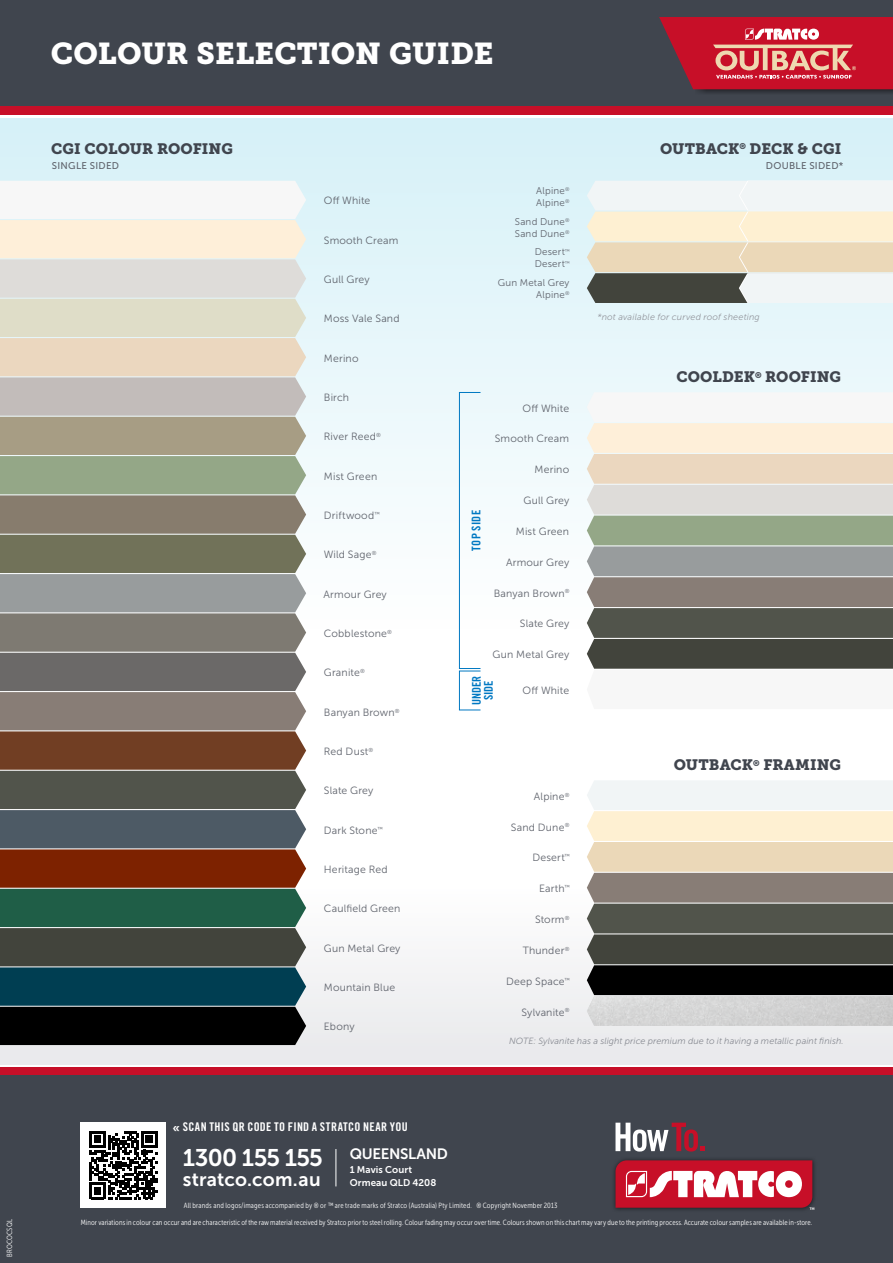
<style>
.page{position:relative;width:893px;height:1263px;background:#fff}
.page>*{position:absolute;margin:0;border:0;box-sizing:border-box;transform-origin:0 0}
.t1{font:30px "Museo Slab 900";letter-spacing:.005em;color:#fff}
.t2{font:24px "Museo Sans 700";letter-spacing:-.025em;color:#fff}
.t3{font:19.2px "Museo Sans 700";letter-spacing:.01em;color:#fff}
.t4{font:15px "Museo Slab 900";letter-spacing:.005em;color:#40454e}
.t5{font:15px "Museo Sans 700";letter-spacing:-.02em;color:#fff}
.t6{font:12px "Trade Gothic LT Std Bd Cn 20";letter-spacing:.025em;color:#fff}
.t7{font:12px/12px "Trade Gothic LT Std Bd Cn 20";color:#0078c2;text-align:center}
.t8{font:10.5px "Museo Sans 300";letter-spacing:.015em;color:#5f636c}
.t9{font:9.75px/12px "Museo Sans 300";letter-spacing:.02em;color:#5f636c}
.t10{font:9.75px/13.5px "Museo Sans 700";letter-spacing:.01em;color:#fff}
.t11{font:9.75px "Museo Sans 500";letter-spacing:.03em;color:#5f636c}
.t12{font:italic 9px "Museo Sans 300";letter-spacing:.01em;color:#94979e}
.t13{font:7.5px "Museo Sans Cond 300";letter-spacing:.015em;color:#fff}
.s1{font-size:16.5px}
</style>
<div class="page">
<div style="left:0;top:118px;width:893px;height:510px;background:linear-gradient(to bottom,#d5f1f8,#fefefe)"></div>
<div style="left:0;top:881px;width:893px;height:183px;background:linear-gradient(to bottom,#fff,#e8e8eb)"></div>
<div style="left:0;top:0;width:893px;height:106px;background:#40454e"></div>
<div style="left:0;top:106px;width:893px;height:9px;background:#c70f28"></div>
<div style="left:0;top:1067px;width:893px;height:9px;background:#c70f28"></div>
<div style="left:0;top:1076px;width:893px;height:187px;background:#40454e"></div>
<svg style="left:587px;top:392px;width:306px;height:277px;background:#aeaca1"></svg>
<svg style="left:587px;top:181px;width:306px;height:122px"></svg>
<div style="left:81px;top:1123px;width:85px;height:85px;background:#fff"></div>
<svg style="left:89px;top:1131px;width:68px;height:68px"></svg>
<div style="left:611px;top:1156px;width:207px;height:57px;background:#393e46"></div>
<svg style="left:615px;top:1123px;width:90px;height:28px"></svg>
<svg style="left:615px;top:1160px;width:199px;height:50px;background:#cd5868"></svg>
<svg style="left:693px;top:89px;width:200px;height:4px"></svg>
<svg style="left:659px;top:17px;width:234px;height:72px;background:#c33343"></svg>
<svg style="left:0;top:181px;width:306px;height:864px;background:#8a877c"></svg>
<hr style="left:336px;top:1149px;width:1px;height:37px;background:#fff">
<div style="left:459px;top:392px;width:22px;height:277px;border:1px solid #0078c2"></div>
<div style="left:459px;top:671px;width:22px;height:39px;border:1px solid #0078c2"></div>
<svg style="left:587px;top:781px;width:306px;height:245px"></svg>
<p class="t13" style="left:5px;top:1256px;width:39px;rotate:-90deg">BROCOCSQL</p>
<h1 class="t1" style="left:51px;top:36px;width:444px">COLOUR SELECTION GUIDE</h1>
<h3 class="t4" style="left:51px;top:140px;width:183px">CGI COLOUR ROOFING</h3>
<h3 class="t4" style="left:660px;top:140px;width:183px">OUTBACK<sup>®</sup> DECK &amp; CGI</h3>
<p class="t11" style="left:52px;top:160px;width:69px">SINGLE SIDED</p>
<p class="t11" style="left:766px;top:160px;width:79px">DOUBLE SIDED*</p>
<p class="t8" style="left:324px;top:195px;width:48px">Off White</p>
<p class="t8" style="left:324px;top:234px;width:76px">Smooth Cream</p>
<p class="t8" style="left:324px;top:274px;width:47px">Gull Grey</p>
<p class="t8" style="left:324px;top:313px;width:77px">Moss Vale Sand</p>
<p class="t8" style="left:324px;top:352px;width:36px">Merino</p>
<p class="t8" style="left:324px;top:392px;width:27px">Birch</p>
<p class="t8" style="left:324px;top:431px;width:59px">River Reed<sup>®</sup></p>
<p class="t8" style="left:324px;top:470px;width:55px">Mist Green</p>
<p class="t8" style="left:324px;top:510px;width:57px">Driftwood<sup>™</sup></p>
<p class="t8" style="left:324px;top:549px;width:54px">Wild Sage<sup>®</sup></p>
<p class="t8" style="left:324px;top:588px;width:65px">Armour Grey</p>
<p class="t8" style="left:324px;top:628px;width:70px">Cobblestone<sup>®</sup></p>
<p class="t8" style="left:324px;top:667px;width:43px">Granite<sup>®</sup></p>
<p class="t8" style="left:324px;top:706px;width:77px">Banyan Brown<sup>®</sup></p>
<p class="t8" style="left:324px;top:746px;width:51px">Red Dust<sup>®</sup></p>
<p class="t8" style="left:324px;top:785px;width:51px">Slate Grey</p>
<p class="t8" style="left:324px;top:824px;width:60px">Dark Stone<sup>™</sup></p>
<p class="t8" style="left:324px;top:864px;width:65px">Heritage Red</p>
<p class="t8" style="left:324px;top:903px;width:78px">Caulfield Green</p>
<p class="t8" style="left:324px;top:942px;width:78px">Gun Metal Grey</p>
<p class="t8" style="left:324px;top:982px;width:73px">Mountain Blue</p>
<p class="t8" style="left:324px;top:1021px;width:32px">Ebony</p>
<p class="t9" style="left:536px;top:184px;width:35px">Alpine<sup>®<br></sup>Alpine<sup>®</sup></p>
<p class="t9" style="left:515px;top:215px;width:56px">Sand Dune<sup>®<br></sup>Sand Dune<sup>®</sup></p>
<p class="t9" style="left:535px;top:246px;width:37px">Desert<sup>™<br></sup>Desert<sup>™</sup></p>
<p class="t9" style="left:498px;top:277px;width:73px;text-align:right">Gun Metal Grey<br>Alpine<sup>®</sup></p>
<p class="t8" style="left:523px;top:402px;width:48px">Off White</p>
<p class="t8" style="left:495px;top:433px;width:76px">Smooth Cream</p>
<p class="t8" style="left:535px;top:464px;width:36px">Merino</p>
<p class="t8" style="left:523px;top:495px;width:47px">Gull Grey</p>
<p class="t8" style="left:516px;top:526px;width:55px">Mist Green</p>
<p class="t8" style="left:506px;top:556px;width:65px">Armour Grey</p>
<p class="t8" style="left:494px;top:587px;width:77px">Banyan Brown<sup>®</sup></p>
<p class="t8" style="left:520px;top:618px;width:51px">Slate Grey</p>
<p class="t8" style="left:493px;top:649px;width:78px">Gun Metal Grey</p>
<p class="t8" style="left:523px;top:685px;width:48px">Off White</p>
<p class="t7" style="left:470px;top:551px;width:42px;rotate:-90deg">TOP SIDE</p>
<p class="t7" style="left:471px;top:705px;width:31px;rotate:-90deg">UNDER<br>SIDE</p>
<p class="t12" style="left:597px;top:312px;width:164px">*not available for curved roof sheeting</p>
<h3 class="t4" style="left:676px;top:368px;width:166px">COOLDEK<sup>®</sup> ROOFING</h3>
<h3 class="t4" style="left:674px;top:756px;width:169px">OUTBACK<sup>®</sup> FRAMING</h3>
<p class="t8" style="left:534px;top:790px;width:37px">Alpine<sup>®</sup></p>
<p class="t8" style="left:511px;top:821px;width:60px">Sand Dune<sup>®</sup></p>
<p class="t8" style="left:532px;top:852px;width:39px">Desert<sup>™</sup></p>
<p class="t8" style="left:539px;top:883px;width:32px">Earth<sup>™</sup></p>
<p class="t8" style="left:535px;top:914px;width:36px">Storm<sup>®</sup></p>
<p class="t8" style="left:523px;top:944px;width:48px">Thunder<sup>®</sup></p>
<p class="t8" style="left:506px;top:975px;width:65px">Deep Space<sup>™</sup></p>
<p class="t8" style="left:522px;top:1006px;width:49px">Sylvanite<sup>®</sup></p>
<p class="t12" style="left:509px;top:1036px;width:336px">NOTE: Sylvanite has a slight price premium due to it having a metallic paint finish.</p>
<p class="t6" style="left:172px;top:1120px;width:237px"><span class="s1">«</span> SCAN THIS QR CODE TO FIND A STRATCO NEAR YOU</p>
<h2 class="t2" style="left:183px;top:1144px;width:142px">1300 155 155</h2>
<h3 class="t3" style="left:183px;top:1169px;width:139px">stratco.com.au</h3>
<h3 class="t5" style="left:350px;top:1146px;width:100px">QUEENSLAND</h3>
<p class="t10" style="left:350px;top:1163px;width:88px">1 Mavis Court<br>Ormeau QLD 4208</p>
<p class="t13" style="left:184px;top:1201px;width:375px">All brands and logos/images accompanied by ® or ™ are trade marks of Stratco (Australia) Pty Limited. ® Copyright November 2013</p>
<p class="t13" style="left:81px;top:1218px;width:733px">Minor variations in colour can occur and are characteristic of the raw material received by Stratco prior to steel rolling. Colour fading may occur over time. Colours shown on this chart may vary due to the printing process. Accurate colour samples are available in-store.</p>
</div>
